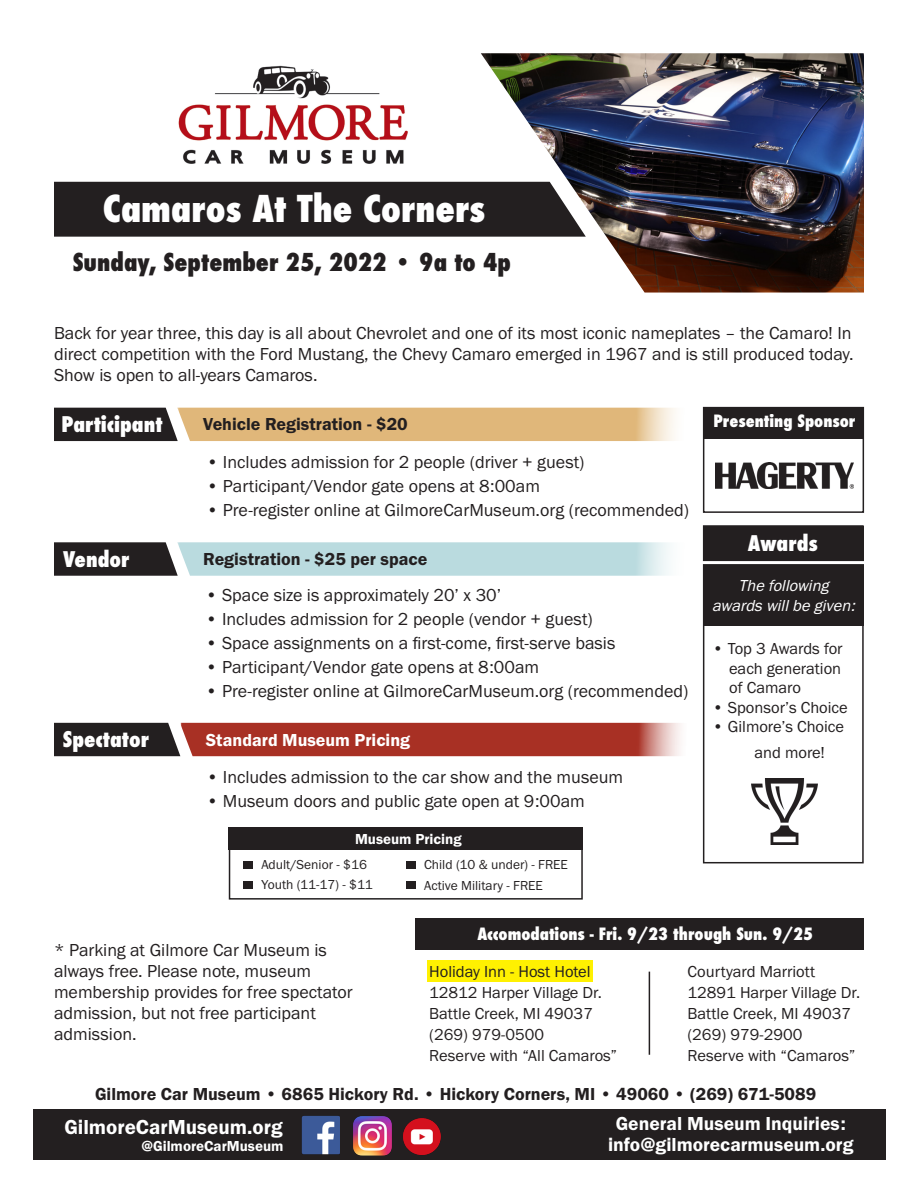
<style>
.page{position:relative;width:918px;height:1188px;background:#fff}
.page>*{position:absolute;margin:0;border:0;box-sizing:border-box;transform-origin:0 0}
.t1{font:800 condensed 36px "Futura";color:#fff}
.t2{font:800 condensed 24px "Futura";color:#231f20}
.t3{font:800 condensed 21px "Futura";color:#fff}
.t4{font:21px "Franklin Gothic URW Dem";color:#fff}
.t5{font:19.5px "Franklin Gothic URW Dem";color:#fff}
.t6{font:18px/21px "Franklin Gothic URW Boo";color:#231f20;text-align:justify}
.t7{font:18px "Franklin Gothic URW Dem";color:#231f20}
.t8{font:18px "Franklin Gothic URW Dem";color:#fff}
.t9{font:16.5px/19.5px "Franklin Gothic URW Boo";color:#231f20;text-align:right}
.t10{font:800 condensed 16.5px "Futura";color:#fff}
.t11{font:italic 16.5px "Franklin Gothic URW Boo";color:#fff}
.t12{font:15px "Franklin Gothic URW Dem";color:#fff}
.t13{font:13.5px "Franklin Gothic URW Boo";color:#231f20}
</style>
<div class="page">
<div style="left:428px;top:961px;width:165px;height:21px;background:#fff101"></div>
<div style="left:33px;top:1110px;width:852px;height:50px;background:#231f20"></div>
<img style="left:353px;top:1116px;width:39px;height:40px">
<img style="left:302px;top:1116px;width:38px;height:39px">
<img style="left:403px;top:1118px;width:38px;height:37px">
<div style="left:54px;top:182px;width:427px;height:55px;background:#231f20"></div>
<img style="left:178px;top:65px;width:230px;height:99px">
<img style="left:481px;top:53px;width:383px;height:240px">
<svg style="left:54px;top:542px;width:649px;height:34px;background:#a6bdc0"></svg>
<svg style="left:54px;top:408px;width:654px;height:33px;background:#c0a276"></svg>
<svg style="left:54px;top:723px;width:649px;height:33px;background:#973f37"></svg>
<div style="left:229px;top:827px;width:354px;height:73px;border:2px solid #231f20"></div>
<div style="left:229px;top:827px;width:354px;height:23px;background:#231f20"></div>
<div style="left:243px;top:861px;width:9px;height:8px;background:#231f20"></div>
<div style="left:243px;top:881px;width:9px;height:8px;background:#231f20"></div>
<div style="left:407px;top:861px;width:9px;height:8px;background:#231f20"></div>
<div style="left:407px;top:881px;width:9px;height:8px;background:#231f20"></div>
<div style="left:703px;top:525px;width:161px;height:338px;border:2px solid #231f20"></div>
<div style="left:703px;top:526px;width:161px;height:99px;background:#231f20"></div>
<img style="left:752px;top:778px;width:66px;height:66px">
<hr style="left:701px;top:561px;width:178px;height:3px;background:#fff">
<img style="left:716px;top:462px;width:138px;height:27px">
<div style="left:703px;top:407px;width:161px;height:106px;border:2px solid #231f20"></div>
<div style="left:704px;top:407px;width:160px;height:31px;background:#231f20"></div>
<div style="left:416px;top:918px;width:448px;height:31px;background:#231f20"></div>
<hr style="left:649px;top:972px;width:1px;height:83px;background:#231f20">
<p class="t1" style="left:103px;top:185px;width:384px">Camaros At The Corners</p>
<p class="t2" style="left:73px;top:246px;width:440px">Sunday, September 25, 2022 • 9a to 4p</p>
<p class="t6" style="left:54px;top:322px;width:801px">Back for year three, this day is all about Chevrolet and one of its most iconic nameplates – the Camaro! In direct competition with the Ford Mustang, the Chevy Camaro emerged in 1967 and is still produced today.<br>Show is open to all-years Camaros.</p>
<p class="t3" style="left:62px;top:410px;width:102px">Participant</p>
<p class="t7" style="left:203px;top:413px;width:206px">Vehicle Registration - $20</p>
<p class="t6" style="left:206px;top:452px;width:380px">• Includes admission for 2 people (driver + guest)</p>
<p class="t6" style="left:206px;top:476px;width:335px">• Participant/Vendor gate opens at 8:00am</p>
<p class="t6" style="left:206px;top:500px;width:484px">• Pre-register online at GilmoreCarMuseum.org (recommended)</p>
<p class="t3" style="left:63px;top:545px;width:68px">Vendor</p>
<p class="t7" style="left:203px;top:548px;width:226px">Registration - $25 per space</p>
<p class="t6" style="left:206px;top:584px;width:297px">• Space size is approximately 20’ x 30’</p>
<p class="t6" style="left:206px;top:608px;width:389px">• Includes admission for 2 people (vendor + guest)</p>
<p class="t6" style="left:206px;top:632px;width:411px">• Space assignments on a first-come, first-serve basis</p>
<p class="t6" style="left:206px;top:656px;width:335px">• Participant/Vendor gate opens at 8:00am</p>
<p class="t6" style="left:206px;top:680px;width:484px">• Pre-register online at GilmoreCarMuseum.org (recommended)</p>
<p class="t3" style="left:63px;top:725px;width:88px">Spectator</p>
<p class="t8" style="left:206px;top:728px;width:206px">Standard Museum Pricing</p>
<p class="t6" style="left:206px;top:766px;width:418px">• Includes admission to the car show and the museum</p>
<p class="t6" style="left:206px;top:790px;width:380px">• Museum doors and public gate open at 9:00am</p>
<p class="t12" style="left:355px;top:829px;width:108px">Museum Pricing</p>
<p class="t13" style="left:261px;top:856px;width:107px">Adult/Senior - $16</p>
<p class="t13" style="left:262px;top:876px;width:113px">Youth (11-17) - $11</p>
<p class="t13" style="left:424px;top:856px;width:145px">Child (10 &amp; under) - FREE</p>
<p class="t13" style="left:424px;top:877px;width:120px">Active Military - FREE</p>
<p class="t10" style="left:713px;top:410px;width:144px">Presenting Sponsor</p>
<p class="t3" style="left:748px;top:529px;width:72px">Awards</p>
<p class="t11" style="left:738px;top:575px;width:96px">The following</p>
<p class="t11" style="left:712px;top:595px;width:148px">awardswillbe given:</p>
<p class="t9" style="left:713px;top:639px;width:132px">• Top 3 Awards for each generation</p>
<p class="t9" style="left:729px;top:678px;width:73px">of Camaro</p>
<p class="t9" style="left:713px;top:697px;width:137px">• Sponsor’s Choice</p>
<p class="t9" style="left:713px;top:717px;width:133px">• Gilmore’s Choice</p>
<p class="t9" style="left:754px;top:742px;width:72px">and more!</p>
<p class="t6" style="left:54px;top:939px;width:300px;text-align:left">* Parking at Gilmore Car Museum is always free. Please note, museum membership provides for free spectator admission, but not free participant admission.</p>
<p class="t10" style="left:477px;top:922px;width:337px">Accomodations - Fri. 9/23 through Sun. 9/25</p>
<p class="t9" style="left:429px;top:962px;width:163px">Holiday Inn - Host Hotel</p>
<p class="t9" style="left:429px;top:983px;width:174px">12812 Harper Village Dr.</p>
<p class="t9" style="left:429px;top:1004px;width:165px">Battle Creek, MI 49037</p>
<p class="t9" style="left:429px;top:1025px;width:116px">(269) 979-0500</p>
<p class="t9" style="left:429px;top:1046px;width:189px">Reserve with “All Camaros”</p>
<p class="t9" style="left:688px;top:962px;width:129px">Courtyard Marriott</p>
<p class="t9" style="left:688px;top:983px;width:174px">12891 Harper Village Dr.</p>
<p class="t9" style="left:688px;top:1004px;width:165px">Battle Creek, MI 49037</p>
<p class="t9" style="left:688px;top:1025px;width:116px">(269) 979-2900</p>
<p class="t9" style="left:688px;top:1046px;width:169px">Reserve with “Camaros”</p>
<p class="t7" style="left:95px;top:1083px;width:723px">Gilmore Car Museum • 6865 Hickory Rd. • Hickory Corners, MI • 49060 • (269) 671-5089</p>
<p class="t4" style="left:64px;top:1114px;width:220px">GilmoreCarMuseum.org</p>
<p class="t5" style="left:616px;top:1111px;width:232px">General Museum Inquiries:</p>
<p class="t5" style="left:608px;top:1132px;width:247px">info@gilmorecarmuseum.org</p>
<p class="t12" style="left:141px;top:1137px;width:144px">@GilmoreCarMuseum</p>
</div>
